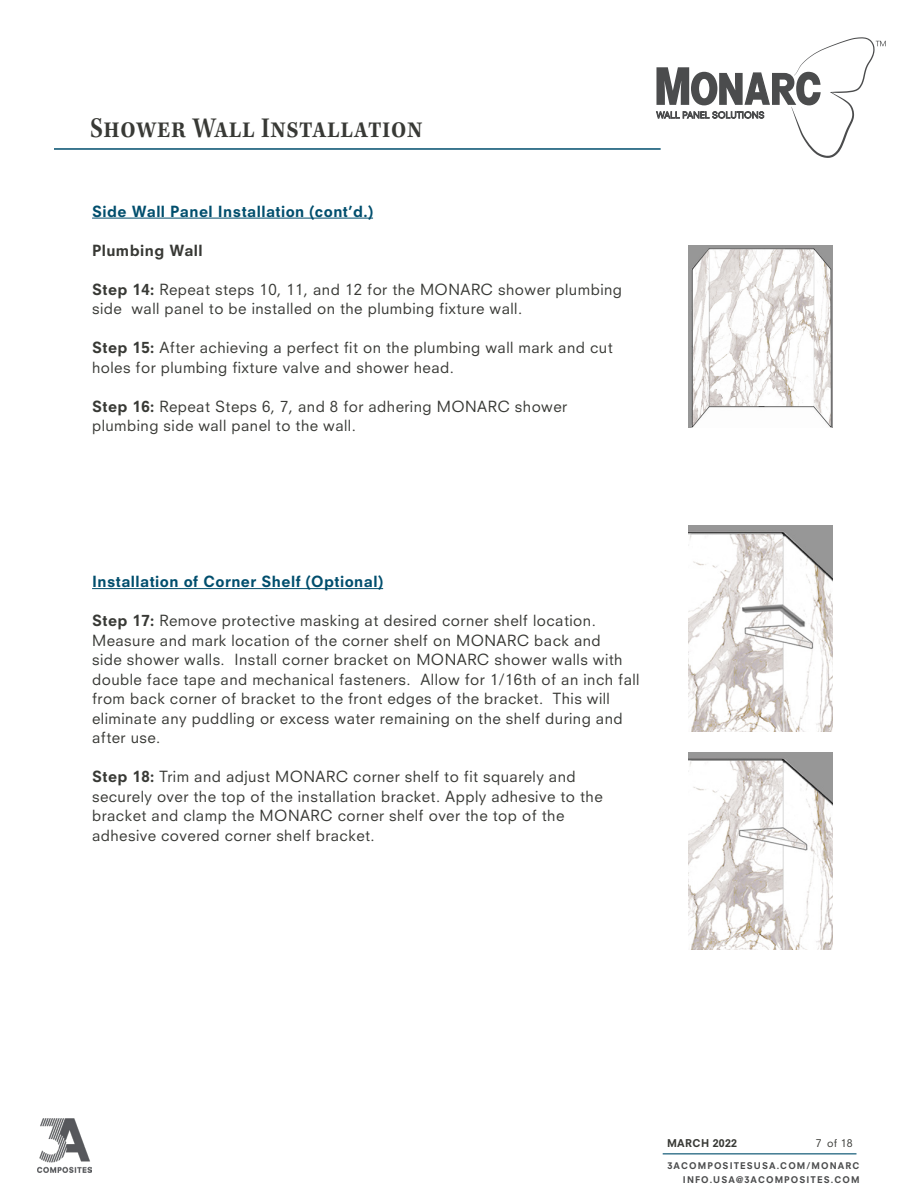
<style>
.page{position:relative;width:900px;height:1200px;background:#fff}
.page>*{position:absolute;margin:0;border:0;box-sizing:border-box;transform-origin:0 0}
.Page_Header{font:600 29.25px "Kepler Std";letter-spacing:.025em;color:#383935;scale:.87 1}
.t1{font:15px/19.5px "Neuzeit SLT Std";letter-spacing:.03em;color:#383935}
.t2{font:800 15px "Neuzeit SLT Std";letter-spacing:.03em;color:#014e6d}
.t3{font:800 15px "Neuzeit SLT Std";letter-spacing:.03em;color:#383935}
.t4{font:800 10.5px "Neuzeit SLT Std";letter-spacing:.03em;color:#383935}
.t5{font:10.5px "Neuzeit SLT Std";color:#383935}
.t6{font:800 9px/13.5px "Neuzeit SLT Std";letter-spacing:.12em;color:#4b4c4d;text-align:right}
.s1{font-weight:800}
</style>
<div class="page">
<img style="left:38px;top:1119px;width:53px;height:54px">
<svg style="left:656px;top:37px;width:230px;height:121px"></svg>
<hr style="left:54px;top:148px;width:607px;height:2px;background:#014e6d">
<hr style="left:663px;top:1153px;width:193px;height:1px;background:#014e6d">
<hr style="left:92px;top:218px;width:281px;height:1px;background:#014e6d">
<hr style="left:92px;top:588px;width:291px;height:1px;background:#014e6d">
<img style="left:689px;top:245px;width:144px;height:182px">
<img style="left:689px;top:525px;width:144px;height:207px">
<img style="left:689px;top:753px;width:144px;height:196px">
<p class="Page_Header" style="left:90px;top:111px;width:383px">Shower Wall Installation</p>
<p class="t2" style="left:92px;top:202px;width:282px">Side Wall Panel Installation (cont’d.)</p>
<p class="t3" style="left:92px;top:241px;width:112px">Plumbing Wall</p>
<p class="t1" style="left:92px;top:279px;width:531px"><span class="s1">Step 14:</span> Repeat steps 10, 11, and 12 for the MONARC shower plumbing</p>
<p class="t1" style="left:92px;top:299px;width:432px">side wall panel to be installed on the plumbing fixture wall.</p>
<p class="t1" style="left:92px;top:338px;width:522px"><span class="s1">Step 15:</span> After achieving a perfect fit on the plumbing wall mark and cut</p>
<p class="t1" style="left:92px;top:357px;width:363px">holes for plumbing fixture valve and shower head.</p>
<p class="t1" style="left:92px;top:396px;width:477px"><span class="s1">Step 16:</span> Repeat Steps 6, 7, and 8 for adhering MONARC shower</p>
<p class="t1" style="left:92px;top:416px;width:265px">plumbing side wall panel to the wall.</p>
<p class="t2" style="left:92px;top:572px;width:293px">Installation of Corner Shelf (Optional)</p>
<p class="t1" style="left:92px;top:611px;width:505px"><span class="s1">Step 17:</span> Remove protective masking at desired corner shelf location.</p>
<p class="t1" style="left:92px;top:630px;width:510px">Measure and mark location of the corner shelf on MONARC back and</p>
<p class="t1" style="left:92px;top:650px;width:532px">side shower walls. Install corner bracket on MONARC shower walls with</p>
<p class="t1" style="left:92px;top:669px;width:549px">double face tape and mechanical fasteners. Allow for 1/16th of an inch fall from back corner of bracket to the front edges of the bracket. This will</p>
<p class="t1" style="left:92px;top:708px;width:532px">eliminate any puddling or excess water remaining on the shelf during and</p>
<p class="t1" style="left:92px;top:728px;width:70px">after use.</p>
<p class="t1" style="left:92px;top:767px;width:485px"><span class="s1">Step 18:</span> Trim and adjust MONARC corner shelf to fit squarely and</p>
<p class="t1" style="left:92px;top:786px;width:512px">securely over the top of the installation bracket. Apply adhesive to the</p>
<p class="t1" style="left:92px;top:806px;width:474px">bracket and clamp the MONARC corner shelf over the top of the</p>
<p class="t1" style="left:92px;top:825px;width:284px">adhesive covered corner shelf bracket.</p>
<p class="t4" style="left:667px;top:1136px;width:71px">MARCH 2022</p>
<p class="t5" style="left:827px;top:1137px;width:27px">of 18</p>
<p class="t6" style="left:668px;top:1159px;width:193px">3ACOMPOSITESUSA.COM/MONARC<br>INFO.USA@3ACOMPOSITES.COM</p>
<p class="t5" style="left:816px;top:1137px;width:7px">7</p>
</div>
